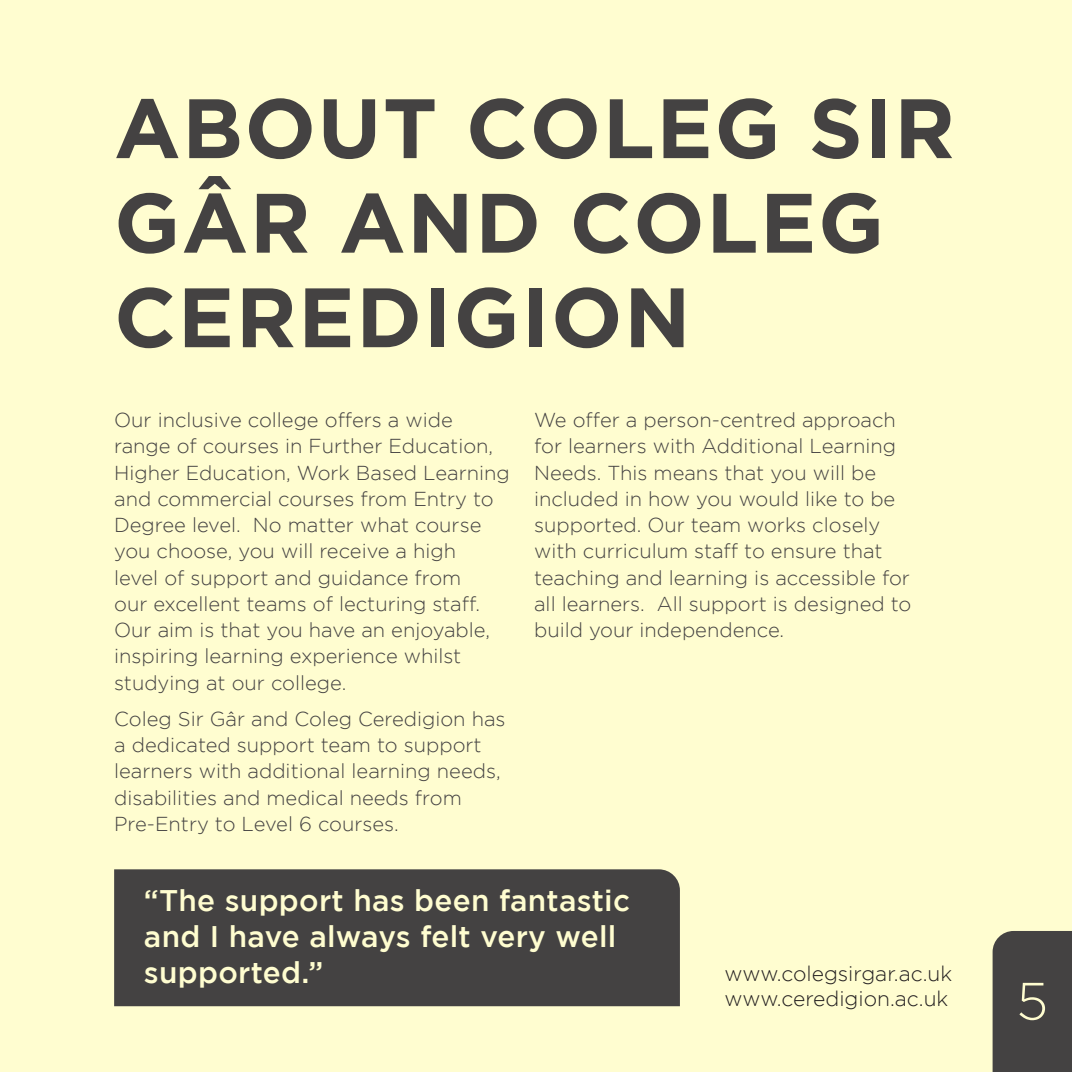
<style>
.page{position:relative;width:1072px;height:1072px;background:#fff}
.page>*{position:absolute;margin:0;border:0;box-sizing:border-box;transform-origin:0 0}
.t1{font:700 84px/94.5px "Gotham";letter-spacing:.02em;color:#444242}
.t2{font:300 52.5px "Gotham";color:#fffdd0}
.t3{font:500 29.75px/35.7px "Gotham";letter-spacing:.01em;color:#fffdd0}
.t4{font:300 21px "Gotham";color:#231f20}
.t5{font:300 20.12px/26.2px "Gotham";color:#444242}
</style>
<div class="page">
<div style="left:0;top:0;width:1071px;height:1071px;background:#fffdd0"></div>
<div style="left:992px;top:931px;width:79px;height:140px;background:#444242"></div>
<div style="left:114px;top:869px;width:566px;height:137px;background:#444242"></div>
<p class="t1" style="left:114px;top:79px;width:842px">ABOUT COLEG SIR<br>GÂR AND COLEG<br>CEREDIGION</p>
<p class="t5" style="left:114px;top:406px;width:397px">Our inclusive college offers a wide range of courses in Further Education, Higher Education, Work Based Learning and commercial courses from Entry to Degree level. No matter what course you choose, you will receive a high<br>level of support and guidance from<br>our excellent teams of lecturing staff.<br>Our aim is that you have an enjoyable, inspiring learning experience whilst studying at our college.</p>
<p class="t5" style="left:114px;top:705px;width:393px">Coleg Sir Gâr and Coleg Ceredigion has a dedicated support team to support learners with additional learning needs, disabilities and medical needs from Pre-Entry to Level 6 courses.</p>
<p class="t5" style="left:534px;top:406px;width:379px">We offer a person-centred approach for learners with Additional Learning Needs. This means that you will be included in how you would like to be supported. Our team works closely with curriculum staff to ensure that teaching and learning is accessible for all learners. All support is designed to build your independence.</p>
<p class="t3" style="left:144px;top:882px;width:487px">“The support has been fantastic and I have always felt very well supported.”</p>
<p class="t4" style="left:724px;top:961px;width:229px">www.colegsirgar.ac.uk</p>
<p class="t4" style="left:724px;top:987px;width:225px">www.ceredigion.ac.uk</p>
<p class="t2" style="left:1016px;top:972px;width:33px">5</p>
</div>
